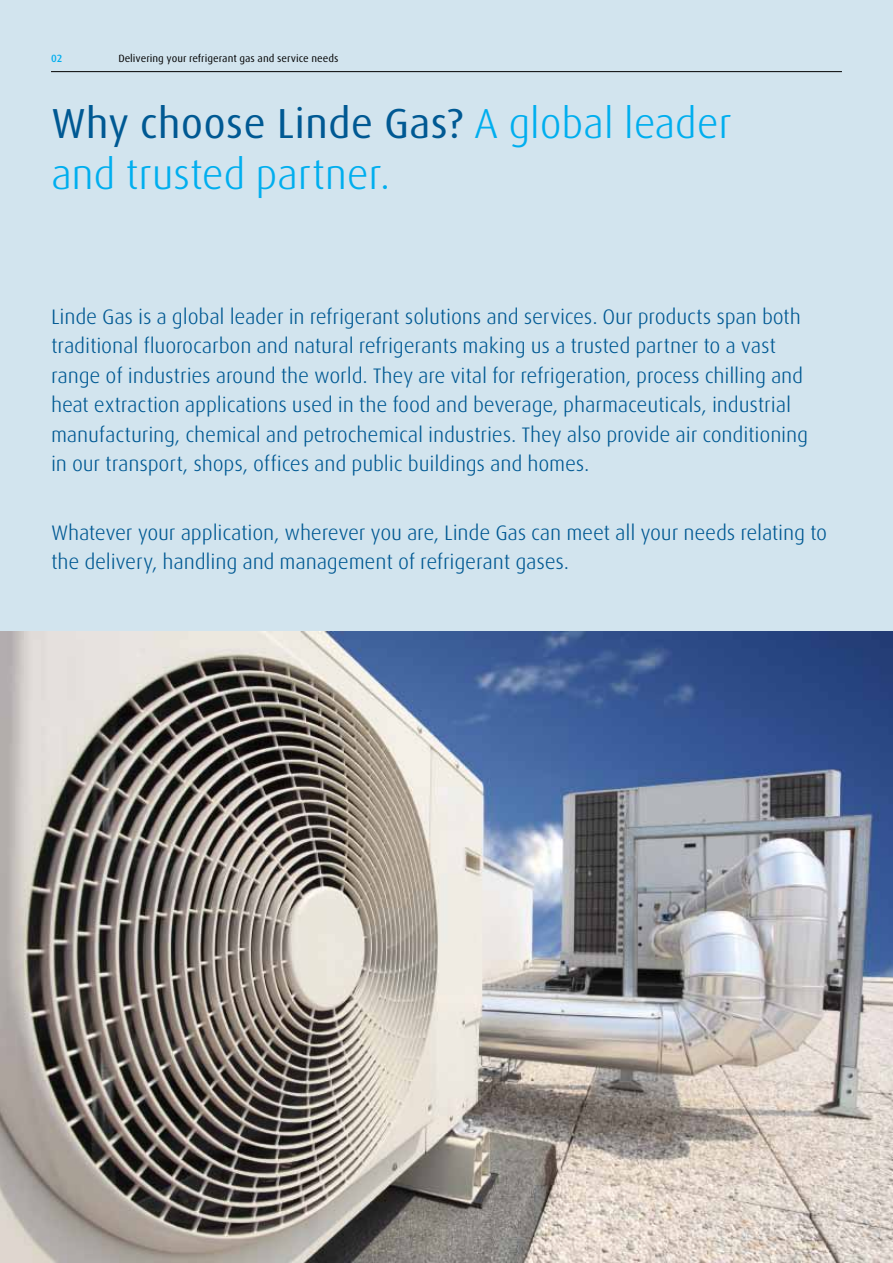
<style>
.page{position:relative;width:893px;height:1263px;background:#d2e4ee}
.page>*{position:absolute;margin:0;border:0;box-sizing:border-box;transform-origin:0 0}
.t1{font:300 42px/50.4px "Linde Dax Global";letter-spacing:-.01em;color:#00aeef}
.t2{font:300 21px/29.4px "Linde Dax Global";letter-spacing:-.01em;color:#005993}
.t3{font:10.5px "Linde Dax Global";color:#000}
.t4{font:500 10.5px "Linde Dax Global";color:#00aeef}
.s1{font-weight:400;color:#005993}
</style>
<div class="page">
<hr style="left:51px;top:71px;width:791px;height:1px;background:#000">
<img style="left:0;top:631px;width:893px;height:632px">
<p class="t4" style="left:51px;top:52px;width:13px">02</p>
<p class="t3" style="left:118px;top:52px;width:222px">Delivering your refrigerant gas and service needs</p>
<h1 class="t1" style="left:51px;top:99px;width:682px"><span class="s1">Why choose Linde Gas?</span> A global leader and trusted partner.</h1>
<p class="t2" style="left:51px;top:302px;width:759px">Linde Gas is a global leader in refrigerant solutions and services. Our products span both traditional fluorocarbon and natural refrigerants making us a trusted partner to a vast range of industries around the world. They are vital for refrigeration, process chilling and heat extraction applications used in the food and beverage, pharmaceuticals, industrial manufacturing, chemical and petrochemical industries. They also provide air conditioning in our transport, shops, offices and public buildings and homes.</p>
<p class="t2" style="left:51px;top:518px;width:778px">Whatever your application, wherever you are, Linde Gas can meet all your needs relating to the delivery, handling and management of refrigerant gases.</p>
</div>
